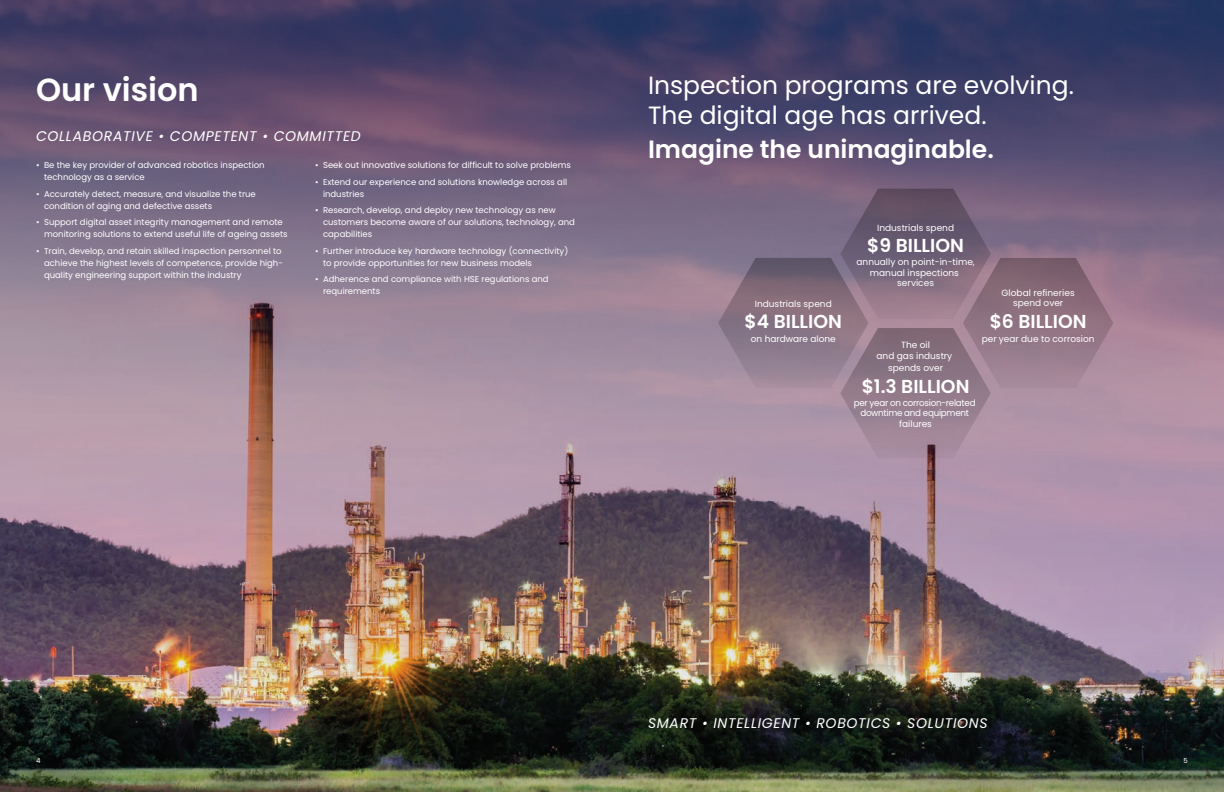
<style>
.page{position:relative;width:1224px;height:792px;background:#fff}
.page>*{position:absolute;margin:0;border:0;box-sizing:border-box;transform-origin:0 0}
._44pt-headline{font:600 32px "Poppins";color:#fff}
._44pt-headline-2{font:25px/30px "Poppins";color:#fff}
._44pt-headline-3{font:600 25px "Poppins";color:#fff}
.t1{font:600 18.8px "Poppins";color:#fff}
._15pt-body_subhead{font:italic 14px "Poppins";letter-spacing:.05em;color:#fff}
.t2{font:9px/10.5px "Poppins";color:#fff;text-align:center}
.t3{font:9px/10.5px "Poppins";letter-spacing:-.03em;color:#fff;text-align:center}
._15pt-body_subhead-2{font:8.5px/12px "Poppins";color:#fff}
.t4{font:7px "Poppins";color:#fff}
</style>
<div class="page">
<img style="left:0;top:0;width:1224px;height:792px">
<svg style="left:718px;top:189px;width:395px;height:269px;background:#8f778b"></svg>
<p class="_44pt-headline" style="left:36px;top:71px;width:164px">Our vision</p>
<p class="_15pt-body_subhead" style="left:36px;top:128px;width:326px">COLLABORATIVE • COMPETENT • COMMITTED</p>
<p class="_15pt-body_subhead-2" style="left:44px;top:159px;width:222px;text-indent:-8px">• Be the key provider of advanced robotics inspection technology as a service</p>
<p class="_15pt-body_subhead-2" style="left:44px;top:188px;width:213px;text-indent:-8px">• Accurately detect, measure, and visualize the true condition of aging and defective assets</p>
<p class="_15pt-body_subhead-2" style="left:44px;top:216px;width:245px;text-indent:-8px">• Support digital asset integrity management and remote monitoring solutions to extend useful life of ageing assets</p>
<p class="_15pt-body_subhead-2" style="left:44px;top:245px;width:241px;text-indent:-8px">• Train, develop, and retain skilled inspection personnel to achieve the highest levels of competence, provide high&shy;quality engineering support within the industry</p>
<p class="_15pt-body_subhead-2" style="left:315px;top:159px;width:258px">• Seek out innovative solutions for difficult to solve problems</p>
<p class="_15pt-body_subhead-2" style="left:323px;top:176px;width:246px;text-indent:-8px">• Extend our experience and solutions knowledge across all industries</p>
<p class="_15pt-body_subhead-2" style="left:323px;top:204px;width:254px;text-indent:-8px">• Research, develop, and deploy new technology as new customers become aware of our solutions, technology, and capabilities</p>
<p class="_15pt-body_subhead-2" style="left:323px;top:245px;width:247px;text-indent:-8px">• Further introduce key hardware technology (connectivity) to provide opportunities for new business models</p>
<p class="_15pt-body_subhead-2" style="left:323px;top:273px;width:227px;text-indent:-8px">• Adherence and compliance with HSE regulations and requirements</p>
<p class="_44pt-headline-2" style="left:648px;top:70px;width:427px">Inspection programs are evolving.<br>The digital age has arrived.</p>
<p class="_44pt-headline-3" style="left:648px;top:135px;width:347px">Imagine the unimaginable.</p>
<p class="t2" style="left:877px;top:223px;width:78px">Industrials spend</p>
<p class="t1" style="left:867px;top:235px;width:98px">$9 BILLION</p>
<p class="t2" style="left:857px;top:257px;width:120px">annually on point-in-time, manual inspections services</p>
<p class="t2" style="left:1002px;top:288px;width:75px">Global refineries</p>
<p class="t2" style="left:982px;top:333px;width:114px">per year due to corrosion</p>
<p class="t2" style="left:1013px;top:298px;width:52px">spend over</p>
<p class="t2" style="left:755px;top:299px;width:78px">Industrials spend</p>
<p class="t1" style="left:745px;top:310px;width:99px">$4 BILLION</p>
<p class="t1" style="left:990px;top:310px;width:98px">$6 BILLION</p>
<p class="t2" style="left:751px;top:334px;width:87px">on hardware alone</p>
<p class="t2" style="left:877px;top:340px;width:77px;line-height:10.8px">The oil<br>and gas industry</p>
<p class="t2" style="left:888px;top:362px;width:57px">spends over</p>
<p class="t1" style="left:862px;top:375px;width:109px">$1.3 BILLION</p>
<p class="t3" style="left:854px;top:398px;width:123px">per year on corrosion-related downtime and equipment failures</p>
<p class="_15pt-body_subhead" style="left:648px;top:715px;width:341px">SMART • INTELLIGENT • ROBOTICS • SOLUTIONS</p>
<p class="t4" style="left:36px;top:757px;width:6px">4</p>
<p class="t4" style="left:1184px;top:757px;width:6px">5</p>
</div>
